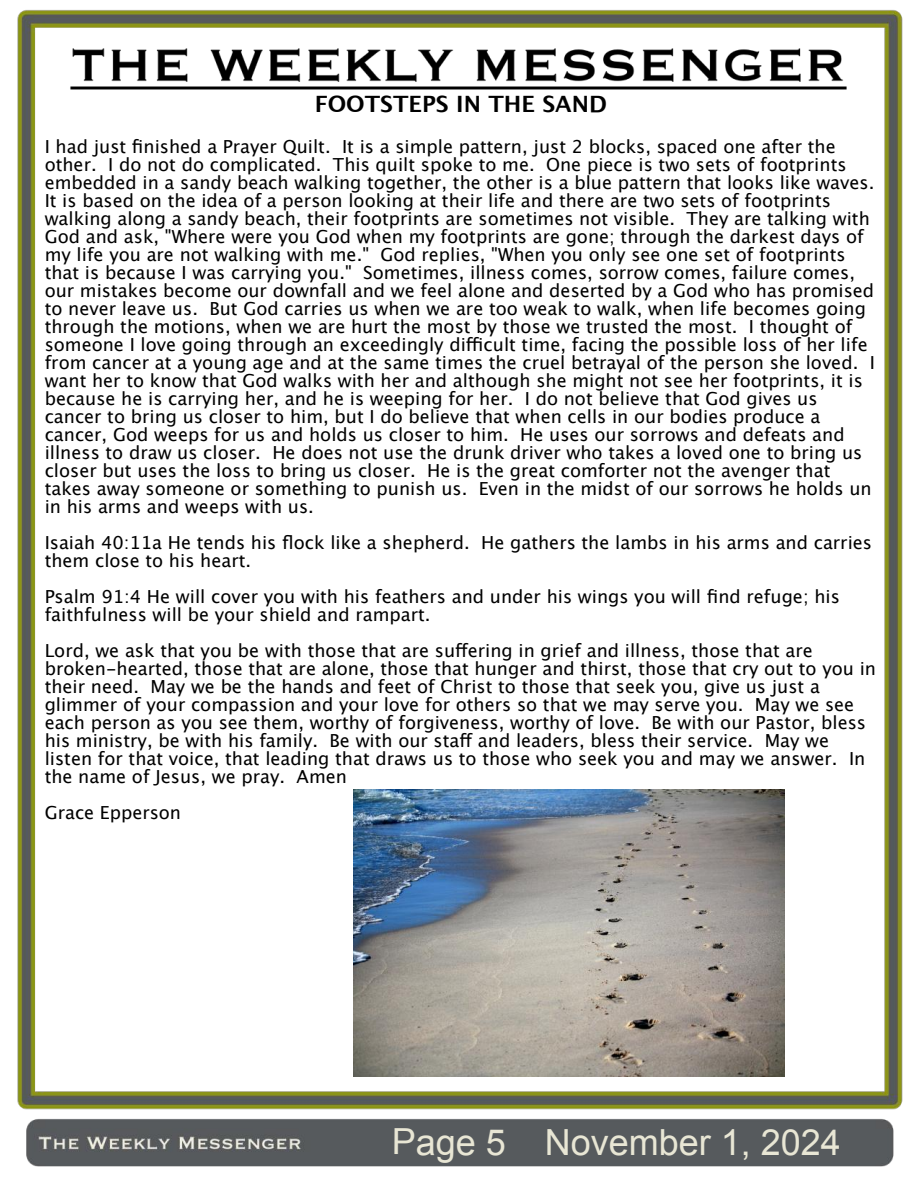
<style>
.page{position:relative;width:918px;height:1188px;background:#fff}
.page>*{position:absolute;margin:0;border:0;box-sizing:border-box;transform-origin:0 0}
.t1{font:36px "Arial";color:#e8e6d4}
.t2{font:700 22.5px "Lucida Grande";color:#000}
.t3{font:18px/18px "Lucida Grande";color:#000}
</style>
<div class="page">
<img style="left:17px;top:10px;width:886px;height:1157px">
<img style="left:353px;top:789px;width:431px;height:288px">
<p class="t2" style="left:315px;top:95px;width:294px">FOOTSTEPS IN THE SAND</p>
<p class="t3" style="left:45px;top:139px;width:832px">I had just finished a Prayer Quilt. It is a simple pattern, just 2 blocks, spaced one after the other. I do not do complicated. This quilt spoke to me. One piece is two sets of footprints embedded in a sandy beach walking together, the other is a blue pattern that looks like waves.<br>It is based on the idea of a person looking at their life and there are two sets of footprints walking along a sandy beach, their footprints are sometimes not visible. They are talking with God and ask, "Where were you God when my footprints are gone; through the darkest days of my life you are not walking with me." God replies, "When you only see one set of footprints that is because I was carrying you." Sometimes, illness comes, sorrow comes, failure comes, our mistakes become our downfall and we feel alone and deserted by a God who has promised to never leave us. But God carries us when we are too weak to walk, when life becomes going through the motions, when we are hurt the most by those we trusted the most. I thought of someone I love going through an exceedingly difficult time, facing the possible loss of her life from cancer at a young age and at the same times the cruel betrayal of the person she loved. I want her to know that God walks with her and although she might not see her footprints, it is because he is carrying her, and he is weeping for her. I do not believe that God gives us cancer to bring us closer to him, but I do believe that when cells in our bodies produce a cancer, God weeps for us and holds us closer to him. He uses our sorrows and defeats and illness to draw us closer. He does not use the drunk driver who takes a loved one to bring us closer but uses the loss to bring us closer. He is the great comforter not the avenger that takes away someone or something to punish us. Even in the midst of our sorrows he holds un in his arms and weeps with us.</p>
<p class="t3" style="left:45px;top:535px;width:829px">Isaiah 40:11a He tends his flock like a shepherd. He gathers the lambs in his arms and carries them close to his heart.</p>
<p class="t3" style="left:45px;top:589px;width:797px">Psalm 91:4 He will cover you with his feathers and under his wings you will find refuge; his faithfulness will be your shield and rampart.</p>
<p class="t3" style="left:45px;top:643px;width:833px">Lord, we ask that you be with those that are suffering in grief and illness, those that are broken-hearted, those that are alone, those that hunger and thirst, those that cry out to you in their need. May we be the hands and feet of Christ to those that seek you, give us just a glimmer of your compassion and your love for others so that we may serve you. May we see each person as you see them, worthy of forgiveness, worthy of love. Be with our Pastor, bless his ministry, be with his family. Be with our staff and leaders, bless their service. May we listen for that voice, that leading that draws us to those who seek you and may we answer. In the name of Jesus, we pray. Amen</p>
<p class="t3" style="left:45px;top:805px;width:138px">Grace Epperson</p>
<h1 class="t1" style="left:392px;top:1129px;width:451px">Page 5 November 1, 2024</h1>
</div>
